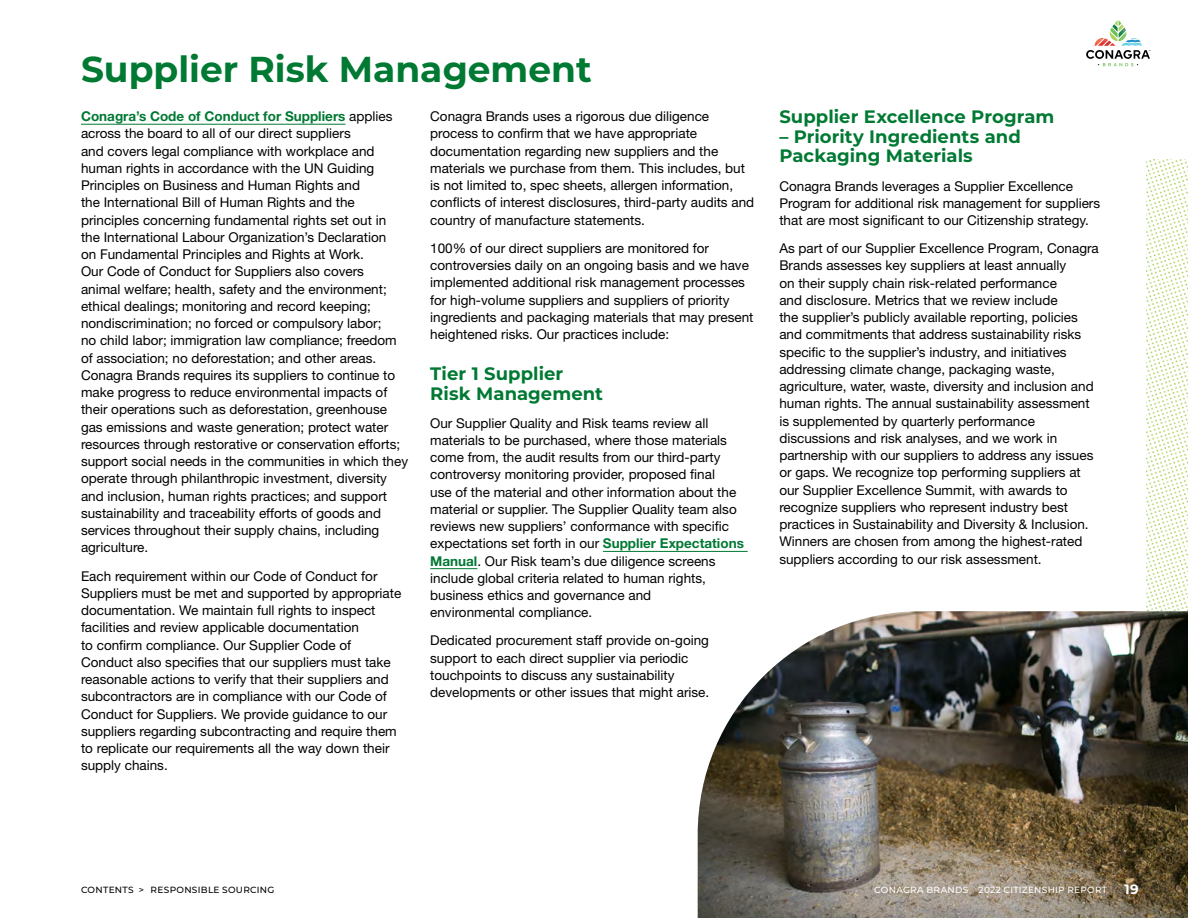
<style>
.page{position:relative;width:1188px;height:918px;background:#fff}
.page>*{position:absolute;margin:0;border:0;box-sizing:border-box;transform-origin:0 0}
.H3_Span_Columns{font:700 36px "Montserrat";color:#007933}
.H4{font:700 18px/19.5px "Montserrat";letter-spacing:.005em;color:#007933}
.Body_Copy{font:13.5px/17.2px "Helvetica Neue LT Pro";color:#000}
.t1{font:700 13.5px "Montserrat";color:#fff}
.t2{font:500 9px "Montserrat";letter-spacing:.03em;color:#fff}
.t3{font:500 9px "Montserrat";letter-spacing:.03em;color:#000}
.s1{font-weight:700;color:#007933}
</style>
<div class="page">
<img style="left:698px;top:611px;width:449px;height:307px">
<img style="left:1147px;top:160px;width:41px;height:758px">
<hr style="left:81px;top:124px;width:265px;height:1px;background:#007933">
<hr style="left:603px;top:551px;width:145px;height:1px;background:#007933">
<hr style="left:430px;top:568px;width:47px;height:1px;background:#007933">
<svg style="left:1086px;top:20px;width:65px;height:46px"></svg>
<p class="H3_Span_Columns" style="left:81px;top:44px;width:512px">Supplier Risk Management</p>
<p class="Body_Copy" style="left:81px;top:107px;width:329px"><span class="s1">Conagra’s Code of Conduct for Suppliers</span> applies across the board to all of our direct suppliers<br>and covers legal compliance with workplace and human rights in accordance with the UN Guiding Principles on Business and Human Rights and<br>the International Bill of Human Rights and the principles concerning fundamental rights set out in the International Labour Organization’s Declaration<br>on Fundamental Principles and Rights at Work.<br>Our Code of Conduct for Suppliers also covers<br>animal welfare; health, safety and the environment; ethical dealings; monitoring and record keeping; nondiscrimination; no forced or compulsory labor;<br>no child labor; immigration law compliance; freedom of association; no deforestation; and other areas.<br>Conagra Brands requires its suppliers to continue to make progress to reduce environmental impacts of their operations such as deforestation, greenhouse gas emissions and waste generation; protect water resources through restorative or conservation efforts; support social needs in the communities in which they operate through philanthropic investment, diversity and inclusion, human rights practices; and support sustainability and traceability efforts of goods and services throughout their supply chains, including agriculture.</p>
<p class="Body_Copy" style="left:81px;top:567px;width:322px">Each requirement within our Code of Conduct for Suppliers must be met and supported by appropriate documentation. We maintain full rights to inspect facilities and review applicable documentation<br>to confirm compliance. Our Supplier Code of Conduct also specifies that our suppliers must take reasonable actions to verify that their suppliers and subcontractors are in compliance with our Code of Conduct for Suppliers. We provide guidance to our suppliers regarding subcontracting and require them to replicate our requirements all the way down their supply chains.</p>
<p class="Body_Copy" style="left:430px;top:107px;width:326px">Conagra Brands uses a rigorous due diligence process to confirm that we have appropriate documentation regarding new suppliers and the materials we purchase from them. This includes, but is not limited to, spec sheets, allergen information, conflicts of interest disclosures, third-party audits and country of manufacture statements.</p>
<p class="Body_Copy" style="left:430px;top:239px;width:325px">100% of our direct suppliers are monitored for controversies daily on an ongoing basis and we have implemented additional risk management processes for high-volume suppliers and suppliers of priority ingredients and packaging materials that may present heightened risks. Our practices include:</p>
<p class="H4" style="left:430px;top:363px;width:174px">Tier 1 Supplier<br>Risk Management</p>
<p class="Body_Copy" style="left:430px;top:414px;width:315px">Our Supplier Quality and Risk teams review all materials to be purchased, where those materials come from, the audit results from our third-party controversy monitoring provider, proposed final<br>use of the material and other information about the material or supplier. The Supplier Quality team also reviews new suppliers’ conformance with specific expectations set forth in our <span class="s1">Supplier Expectations Manual</span>. Our Risk team’s due diligence screens include global criteria related to human rights, business ethics and governance and<br>environmental compliance.</p>
<p class="Body_Copy" style="left:430px;top:632px;width:281px">Dedicated procurement staff provide on-going support to each direct supplier via periodic touchpoints to discuss any sustainability developments or other issues that might arise.</p>
<p class="H4" style="left:779px;top:106px;width:277px">Supplier Excellence Program</p>
<p class="H4" style="left:779px;top:126px;width:243px">– Priority Ingredients and<br>Packaging Materials</p>
<p class="Body_Copy" style="left:779px;top:177px;width:322px">Conagra Brands leverages a Supplier Excellence<br>Program for additional risk management for suppliers that are most significant to our Citizenship strategy.</p>
<p class="Body_Copy" style="left:779px;top:239px;width:321px">As part of our Supplier Excellence Program, Conagra Brands assesses key suppliers at least annually<br>on their supply chain risk-related performance<br>and disclosure. Metrics that we review include<br>the supplier’s publicly available reporting, policies and commitments that address sustainability risks specific to the supplier’s industry, and initiatives addressing climate change, packaging waste, agriculture, water, waste, diversity and inclusion and human rights. The annual sustainability assessment is supplemented by quarterly performance discussions and risk analyses, and we work in partnership with our suppliers to address any issues or gaps. We recognize top performing suppliers at our Supplier Excellence Summit, with awards to recognize suppliers who represent industry best practices in Sustainability and Diversity &amp; Inclusion.<br>Winners are chosen from among the highest-rated suppliers according to our risk assessment.</p>
<p class="t3" style="left:81px;top:883px;width:195px">CONTENTS &gt; RESPONSIBLE SOURCING</p>
<p class="t2" style="left:874px;top:883px;width:234px">CONAGRA BRANDS 2022 CITIZENSHIP REPORT</p>
<p class="t1" style="left:1125px;top:879px;width:16px">19</p>
</div>
